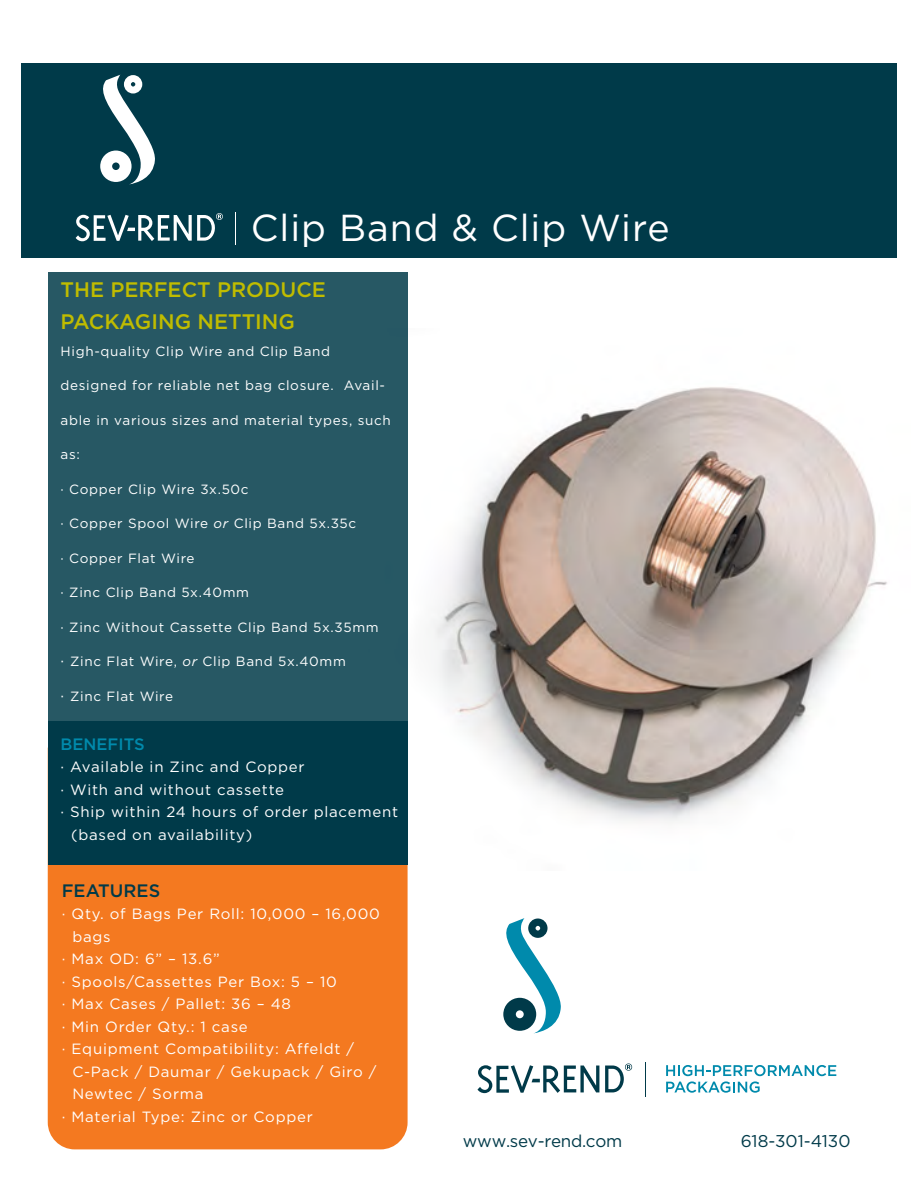
<style>
.page{position:relative;width:918px;height:1188px;background:#fff}
.page>*{position:absolute;margin:0;border:0;box-sizing:border-box;transform-origin:0 0}
.t1{font:37.5px "Gotham";letter-spacing:.025em;color:#fff}
.t2{font:500 21px/31.5px "Gotham";color:#c0bc00}
.t3{font:500 18px "Gotham";color:#003a49}
.t4{font:17.1px "Gotham";letter-spacing:-.015em;color:#003a49}
.t5{font:500 16.5px "Gotham";color:#008aac}
.t6{font:14.85px "Gotham";letter-spacing:.05em;color:#fff}
.t7{font:13.35px "Gotham";letter-spacing:.05em;color:#fff}
.s1{font-style:italic}
.s2{font-size:14.85px}
</style>
<div class="page">
<img style="left:431px;top:387px;width:456px;height:436px">
<div style="left:22px;top:63px;width:875px;height:194px;background:#003a49"></div>
<svg style="left:503px;top:918px;width:58px;height:115px"></svg>
<svg style="left:477px;top:1065px;width:122px;height:28px"></svg>
<svg style="left:666px;top:1065px;width:170px;height:28px"></svg>
<hr style="left:645px;top:1062px;width:1px;height:35px;background:#003a49">
<svg style="left:605px;top:1063px;width:27px;height:29px"></svg>
<svg style="left:100px;top:75px;width:55px;height:109px"></svg>
<hr style="left:235px;top:212px;width:1px;height:33px;background:#fff">
<svg style="left:76px;top:213px;width:147px;height:28px"></svg>
<div style="left:48px;top:273px;width:360px;height:552px;background:#275864"></div>
<div style="left:48px;top:864px;width:360px;height:285px;background:#f47920"></div>
<div style="left:48px;top:721px;width:360px;height:143px;background:#003a49"></div>
<h1 class="t1" style="left:251px;top:207px;width:420px">Clip Band &amp; Clip Wire</h1>
<h2 class="t2" style="left:61px;top:274px;width:267px">THE PERFECT PRODUCE<br>PACKAGING NETTING</h2>
<p class="t7" style="left:61px;top:344px;width:271px">High-quality Clip Wire and Clip Band</p>
<p class="t7" style="left:61px;top:378px;width:326px">designed for reliable net bag closure. Avail-</p>
<p class="t7" style="left:61px;top:413px;width:332px">able in various sizes and material types, such</p>
<p class="t7" style="left:61px;top:447px;width:21px">as:</p>
<p class="t7" style="left:61px;top:482px;width:190px">· Copper Clip Wire 3x.50c</p>
<p class="t7" style="left:61px;top:516px;width:297px">· Copper Spool Wire <span class="s1">or</span> Clip Band 5x.35c</p>
<p class="t7" style="left:61px;top:551px;width:135px">· Copper Flat Wire</p>
<p class="t7" style="left:61px;top:585px;width:190px">· Zinc Clip Band 5x.40mm</p>
<p class="t7" style="left:61px;top:620px;width:320px">· Zinc Without Cassette Clip Band 5x.35mm</p>
<p class="t7" style="left:61px;top:654px;width:287px"><span class="s2">·</span> Zinc Flat Wire, <span class="s1">or</span> Clip Band 5x.40mm</p>
<p class="t7" style="left:61px;top:689px;width:114px"><span class="s2">·</span> Zinc Flat Wire</p>
<p class="t5" style="left:61px;top:735px;width:86px">BENEFITS</p>
<p class="t6" style="left:61px;top:759px;width:246px">· Available in Zinc and Copper</p>
<p class="t6" style="left:61px;top:781px;width:225px">· With and without cassette</p>
<p class="t6" style="left:61px;top:804px;width:339px">· Ship within 24 hours of order placement</p>
<p class="t6" style="left:71px;top:826px;width:183px">(based on availability)</p>
<p class="t3" style="left:62px;top:880px;width:100px">FEATURES</p>
<p class="t6" style="left:62px;top:906px;width:320px">· Qty. of Bags Per Roll: 10,000 – 16,000</p>
<p class="t6" style="left:72px;top:928px;width:40px">bags</p>
<p class="t6" style="left:62px;top:951px;width:159px">· Max OD: 6” – 13.6”</p>
<p class="t6" style="left:62px;top:973px;width:276px">· Spools/Cassettes Per Box: 5 – 10</p>
<p class="t6" style="left:62px;top:996px;width:231px">· Max Cases / Pallet: 36 – 48</p>
<p class="t6" style="left:62px;top:1018px;width:187px">· Min Order Qty.: 1 case</p>
<p class="t6" style="left:62px;top:1041px;width:294px">· Equipment Compatibility: Affeldt /</p>
<p class="t6" style="left:72px;top:1063px;width:306px">C-Pack / Daumar / Gekupack / Giro /</p>
<p class="t6" style="left:72px;top:1086px;width:133px">Newtec / Sorma</p>
<p class="t6" style="left:62px;top:1108px;width:253px">· Material Type: Zinc or Copper</p>
<p class="t4" style="left:463px;top:1131px;width:161px">www.sev-rend.com</p>
<p class="t4" style="left:741px;top:1131px;width:111px">618-301-4130</p>
</div>
